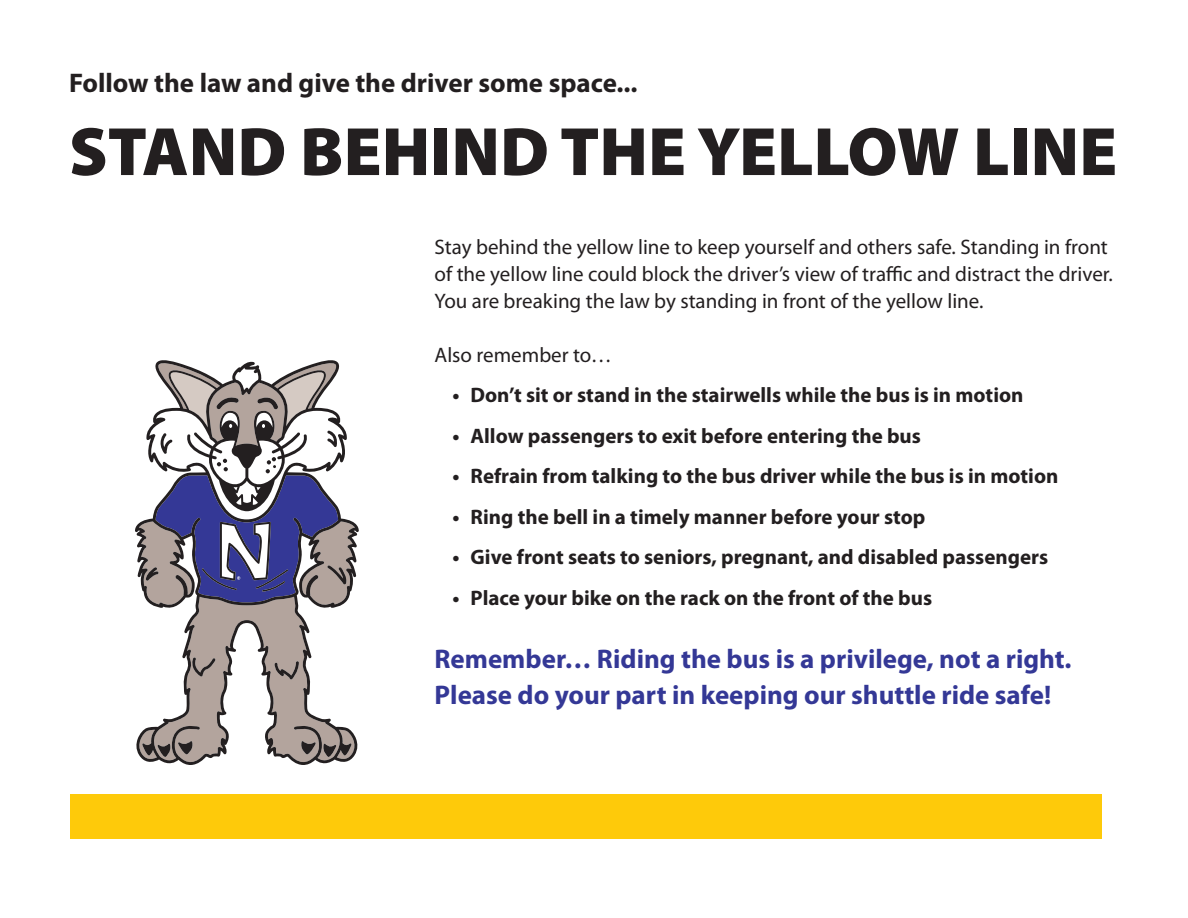
<style>
.page{position:relative;width:1188px;height:918px;background:#fff}
.page>*{position:absolute;margin:0;border:0;box-sizing:border-box;transform-origin:0 0}
.t1{font:900 69px "Myriad Pro";color:#231f20}
.t2{font:700 27px/36px "Myriad Pro";color:#343896}
.t3{font:700 27px "Myriad Pro";color:#231f20}
.t4{font:700 21px "Myriad Pro";color:#231f20}
.t5{font:21px/27px "Myriad Pro";color:#231f20}
</style>
<div class="page">
<svg style="left:138px;top:362px;width:217px;height:401px"></svg>
<div style="left:70px;top:794px;width:1032px;height:44px;background:#feca0a"></div>
<p class="t3" style="left:69px;top:66px;width:570px">Follow the law and give the driver some space...</p>
<p class="t1" style="left:69px;top:106px;width:1050px">STAND BEHIND THE YELLOW LINE</p>
<p class="t5" style="left:435px;top:233px;width:680px">Stay behind the yellow line to keep yourself and others safe. Standing in front of the yellow line could block the driver’s view of traffic and distract the driver.<br>You are breaking the law by standing in front of the yellow line.</p>
<p class="t5" style="left:435px;top:341px;width:179px">Also remember to…</p>
<p class="t4" style="left:453px;top:382px;width:572px">• Don’t sit or stand in the stairwells while the bus is in motion</p>
<p class="t4" style="left:453px;top:422px;width:470px">• Allow passengers to exit before entering the bus</p>
<p class="t4" style="left:453px;top:463px;width:607px">• Refrain from talking to the bus driver while the bus is in motion</p>
<p class="t4" style="left:453px;top:503px;width:474px">• Ring the bell in a timely manner before your stop</p>
<p class="t4" style="left:453px;top:544px;width:597px">• Give front seats to seniors, pregnant, and disabled passengers</p>
<p class="t4" style="left:453px;top:584px;width:481px">• Place your bike on the rack on the front of the bus</p>
<p class="t2" style="left:435px;top:640px;width:639px">Remember… Riding the bus is a privilege, not a right.<br>Please do your part in keeping our shuttle ride safe!</p>
</div>
